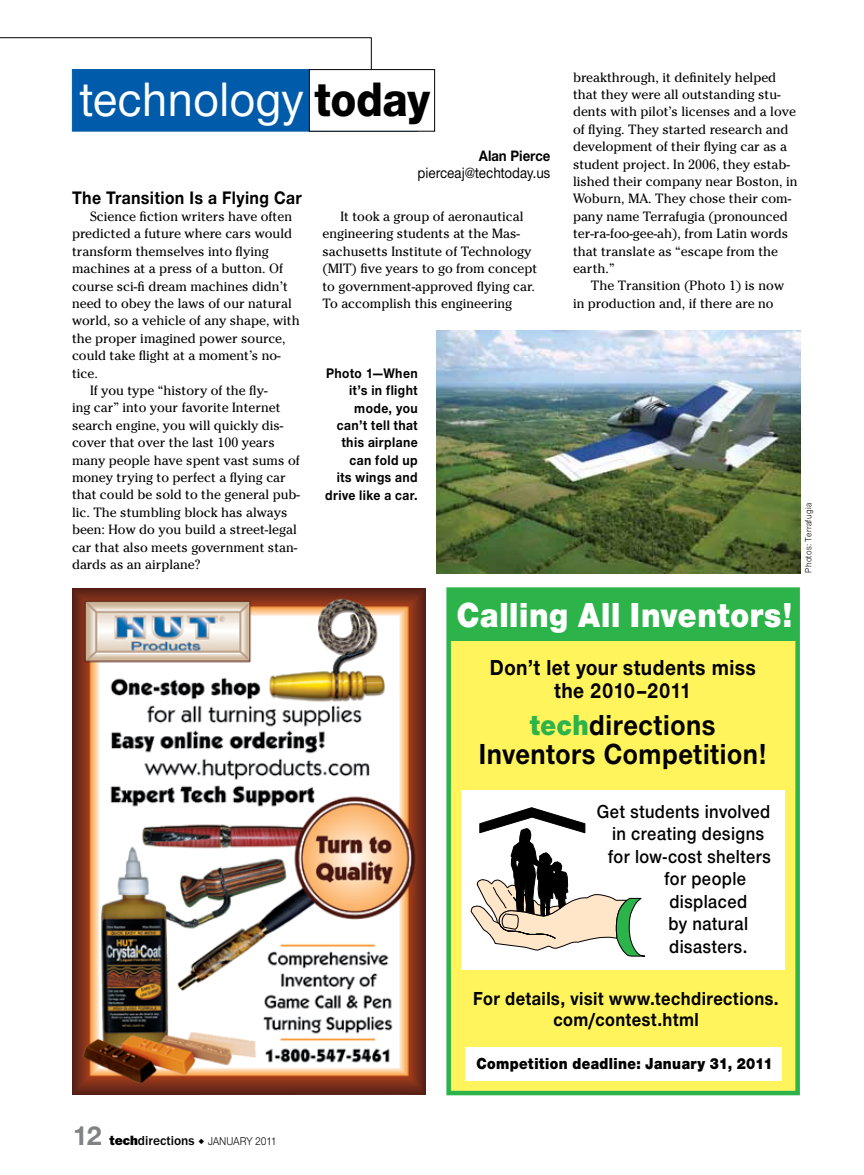
<style>
.page{position:relative;width:864px;height:1175px;background:#fff}
.page>*{position:absolute;margin:0;border:0;box-sizing:border-box;transform-origin:0 0}
.t1{font:500 50.1px "Nimbus San Nov T";color:#fff;scale:.95 1}
.t2{font:36px "Nimbus San Nov T Blac";letter-spacing:.02em;color:#fff;scale:.9 1}
.t3{font:700 30px/28.5px "Nimbus San Nov T";letter-spacing:.02em;color:#000;text-align:center;scale:.9 1}
.t4{font:700 22.5px/22.5px "Nimbus San Nov T";letter-spacing:.02em;color:#000;text-align:center;scale:.9 1}
.t5{font:600 19.5px "Nimbus San Nov T";letter-spacing:.02em;color:#000;scale:.9 1}
.t6{font:700 19.5px/21px "Nimbus San Nov T";letter-spacing:.025em;color:#000;text-align:center;scale:.9 1}
.t7{font:700 18.75px "Nimbus San Nov T";letter-spacing:.025em;color:#000;scale:.9 1}
.t8{font:16.5px "Nimbus San Nov T Blac";letter-spacing:.03em;color:#000;scale:.9 1}
.t9{font:500 15.6px "Nimbus San Nov T";color:#000;scale:.9 1}
.t10{font:700 15.6px "Nimbus San Nov T";color:#000;scale:.9 1}
.t11{font:700 14.4px/17.4px "Nimbus San Nov T";letter-spacing:.03em;color:#000;text-align:right;scale:.9 1}
.t12{font:13.35px/17.4px "Cheltenham";color:#000}
.t13{font:11.7px "Nimbus San Nov T";letter-spacing:-.015em;color:#000;scale:.9 1}
.t14{font:9.3px "Nimbus San Nov T";letter-spacing:.045em;color:#000;scale:.9 1}
.s1{font-family:"Nimbus San Nov T Heav";font-weight:400;color:#000}
.s2{font-family:"Nimbus San Nov T Blac";font-weight:400;color:#2cb34a}
.s3{font-weight:700;font-size:28.35px;color:#808285}
.s4{font-family:"Franklin Gothic";font-weight:800;font-size:13.5px}
.s5{font-family:"Franklin Gothic";font-weight:500;font-size:13.5px}
</style>
<div class="page">
<hr style="left:371px;top:37px;width:1px;height:43px;background:#000">
<hr style="left:0;top:37px;width:371px;height:1px;background:#000">
<div style="left:72px;top:69px;width:346px;height:62px;background:#005baa"></div>
<div style="left:309px;top:70px;width:126px;height:61px;background:#fff"></div>
<div style="left:309px;top:69px;width:126px;height:63px;border:1px solid #000"></div>
<img style="left:436px;top:330px;width:365px;height:243px">
<img style="left:72px;top:588px;width:353px;height:506px">
<div style="left:446px;top:587px;width:354px;height:508px;background:#fff45c;border:4px solid #2cb34a"></div>
<div style="left:465px;top:1046px;width:317px;height:34px;background:#fff"></div>
<div style="left:449px;top:590px;width:349px;height:50px;background:#2cb34a"></div>
<div style="left:462px;top:790px;width:323px;height:179px;background:#fff"></div>
<svg style="left:471px;top:807px;width:174px;height:149px"></svg>
<h1 class="t1" style="left:80px;top:70px;width:370px">technology <span class="s1">today</span></h1>
<h3 class="t7" style="left:72px;top:187px;width:257px">The Transition Is a Flying Car</h3>
<p class="t12" style="left:90px;top:208px;width:204px">Science fiction writers have often</p>
<p class="t12" style="left:72px;top:225px;width:222px">predicted a future where cars would</p>
<p class="t12" style="left:72px;top:242px;width:198px">transform themselves into flying</p>
<p class="t12" style="left:72px;top:260px;width:213px">machines at a press of a button. Of</p>
<p class="t12" style="left:72px;top:277px;width:217px">course sci-fi dream machines didn’t</p>
<p class="t12" style="left:72px;top:295px;width:221px">need to obey the laws of our natural</p>
<p class="t12" style="left:72px;top:312px;width:229px">world, so a vehicle of any shape, with</p>
<p class="t12" style="left:72px;top:329px;width:215px">the proper imagined power source,</p>
<p class="t12" style="left:72px;top:347px;width:210px">could take flight at a moment’s no-</p>
<p class="t12" style="left:72px;top:364px;width:27px">tice.</p>
<p class="t12" style="left:90px;top:382px;width:179px">If you type “history of the fly-</p>
<p class="t12" style="left:72px;top:399px;width:210px">ing car” into your favorite Internet</p>
<p class="t12" style="left:72px;top:416px;width:213px">search engine, you will quickly dis-</p>
<p class="t12" style="left:72px;top:434px;width:204px">cover that over the last 100 years</p>
<p class="t12" style="left:72px;top:451px;width:229px">many people have spent vast sums of</p>
<p class="t12" style="left:72px;top:469px;width:215px">money trying to perfect a flying car</p>
<p class="t12" style="left:72px;top:486px;width:230px">that could be sold to the general pub-</p>
<p class="t12" style="left:72px;top:503px;width:217px">lic. The stumbling block has always</p>
<p class="t12" style="left:72px;top:521px;width:226px">been: How do you build a street-legal</p>
<p class="t12" style="left:72px;top:538px;width:227px">car that also meets government stan-</p>
<p class="t12" style="left:72px;top:556px;width:130px">dards as an airplane?</p>
<p class="t10" style="left:479px;top:147px;width:81px">Alan Pierce</p>
<p class="t9" style="left:417px;top:163px;width:149px">pierceaj@techtoday.us</p>
<p class="t12" style="left:323px;top:208px;width:216px;text-indent:18px">It took a group of aeronautical engineering students at the Mas&shy;sachusetts Institute of Technology (MIT) five years to go from concept to government-approved flying car.<br>To accomplish this engineering</p>
<p class="t11" style="left:325px;top:364px;width:104px">Photo 1—When it’s in flight mode, you can’t tell that this airplane can fold up<br>its wings and drive like a car.</p>
<p class="t12" style="left:573px;top:68px;width:226px">breakthrough, it definitely helped that they were all outstanding stu&shy;dents with pilot’s licenses and a love of flying. They started research and development of their flying car as a student project. In 2006, they estab&shy;lished their company near Boston, in Woburn, MA. They chose their com&shy;pany name Terrafugia (pronounced ter-ra-foo-gee-ah), from Latin words that translate as “escape from the earth.”</p>
<p class="t12" style="left:573px;top:277px;width:213px;text-indent:18px">The Transition (Photo 1) is now in production and, if there are no</p>
<p class="t14" style="left:803px;top:572px;width:79px;rotate:-90deg">PHOTOS: TERRAFUGIA</p>
<h2 class="t2" style="left:457px;top:593px;width:375px">Calling All Inventors!</h2>
<h3 class="t4" style="left:490px;top:656px;width:297px">Don’t let your students miss the 2010–2011</h3>
<h3 class="t3" style="left:479px;top:710px;width:321px"><span class="s2">tech</span>directions<br>Inventors Competition!</h3>
<h3 class="t5" style="left:597px;top:800px;width:194px">Get students involved</h3>
<h3 class="t5" style="left:612px;top:822px;width:171px">in creating designs</h3>
<h3 class="t5" style="left:608px;top:845px;width:182px">for low-cost shelters</h3>
<h3 class="t5" style="left:665px;top:867px;width:92px">for people</h3>
<h3 class="t5" style="left:669px;top:890px;width:88px">displaced</h3>
<h3 class="t5" style="left:669px;top:912px;width:90px">by natural</h3>
<h3 class="t5" style="left:669px;top:935px;width:88px">disasters.</h3>
<h3 class="t6" style="left:473px;top:987px;width:341px">For details, visit www.techdirections. com/contest.html</h3>
<p class="t8" style="left:476px;top:1054px;width:331px">Competition deadline: January 31, 2011</p>
<p class="t13" style="left:72px;top:1134px;width:229px"><span class="s3">12</span> <span class="s4">tech</span><span class="s5">directions</span> ◆ JANUARY 2011</p>
</div>
